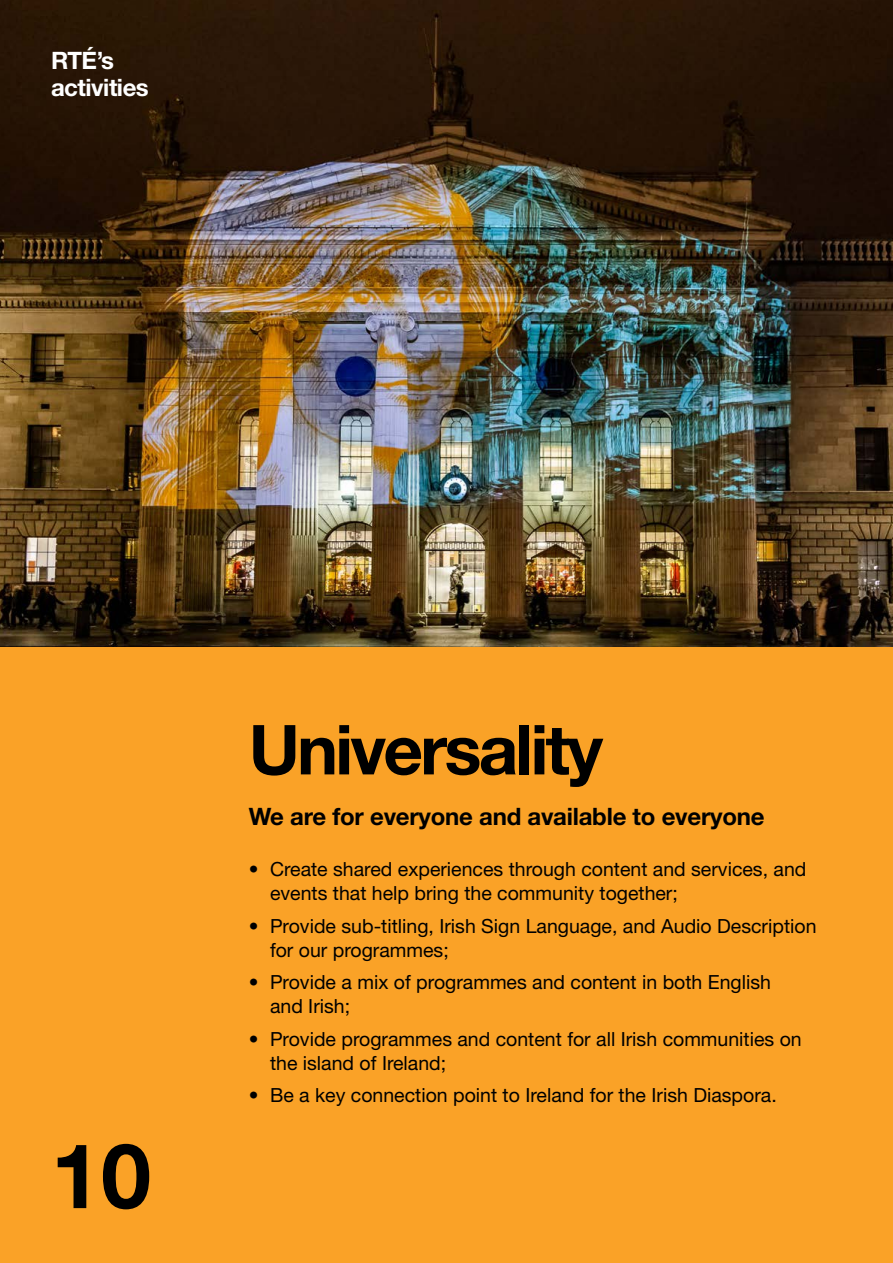
<style>
.page{position:relative;width:893px;height:1263px;background:#faa227}
.page>*{position:absolute;margin:0;border:0;box-sizing:border-box;transform-origin:0 0}
.t1{font:700 90px "Helvetica Neue LT Std";color:#000}
.t2{font:700 69px "Helvetica Neue LT Std";letter-spacing:-.04em;color:#000}
.t3{font:700 24px "Helvetica Neue LT Std";letter-spacing:-.01em;color:#000}
.t4{font:700 24px/27px "Helvetica Neue LT Std";letter-spacing:-.02em;color:#fff}
.t5{font:19.5px/24px "Helvetica Neue LT Std";color:#000}
</style>
<div class="page">
<img style="left:0;top:0;width:892px;height:646px">
<hr style="left:892px;top:0;width:1px;height:646px;background:#f15b40">
<hr style="left:892px;top:646px;width:1px;height:617px;background:#e6e7e8">
<p class="t4" style="left:51px;top:46px;width:99px">RTÉ’s activities</p>
<h1 class="t1" style="left:51px;top:1120px;width:102px">10</h1>
<h2 class="t2" style="left:249px;top:707px;width:356px">Universality</h2>
<p class="t3" style="left:249px;top:802px;width:517px">We are for everyone and available to everyone</p>
<p class="t5" style="left:270px;top:857px;width:538px;text-indent:-21px">• Create shared experiences through content and services, and events that help bring the community together;</p>
<p class="t5" style="left:270px;top:914px;width:548px;text-indent:-21px">• Provide sub-titling, Irish Sign Language, and Audio Description for our programmes;</p>
<p class="t5" style="left:270px;top:970px;width:503px;text-indent:-21px">• Provide a mix of programmes and content in both English and Irish;</p>
<p class="t5" style="left:270px;top:1027px;width:533px;text-indent:-21px">• Provide programmes and content for all Irish communities on the island of Ireland;</p>
<p class="t5" style="left:249px;top:1083px;width:529px">• Be a key connection point to Ireland for the Irish Diaspora.</p>
</div>
